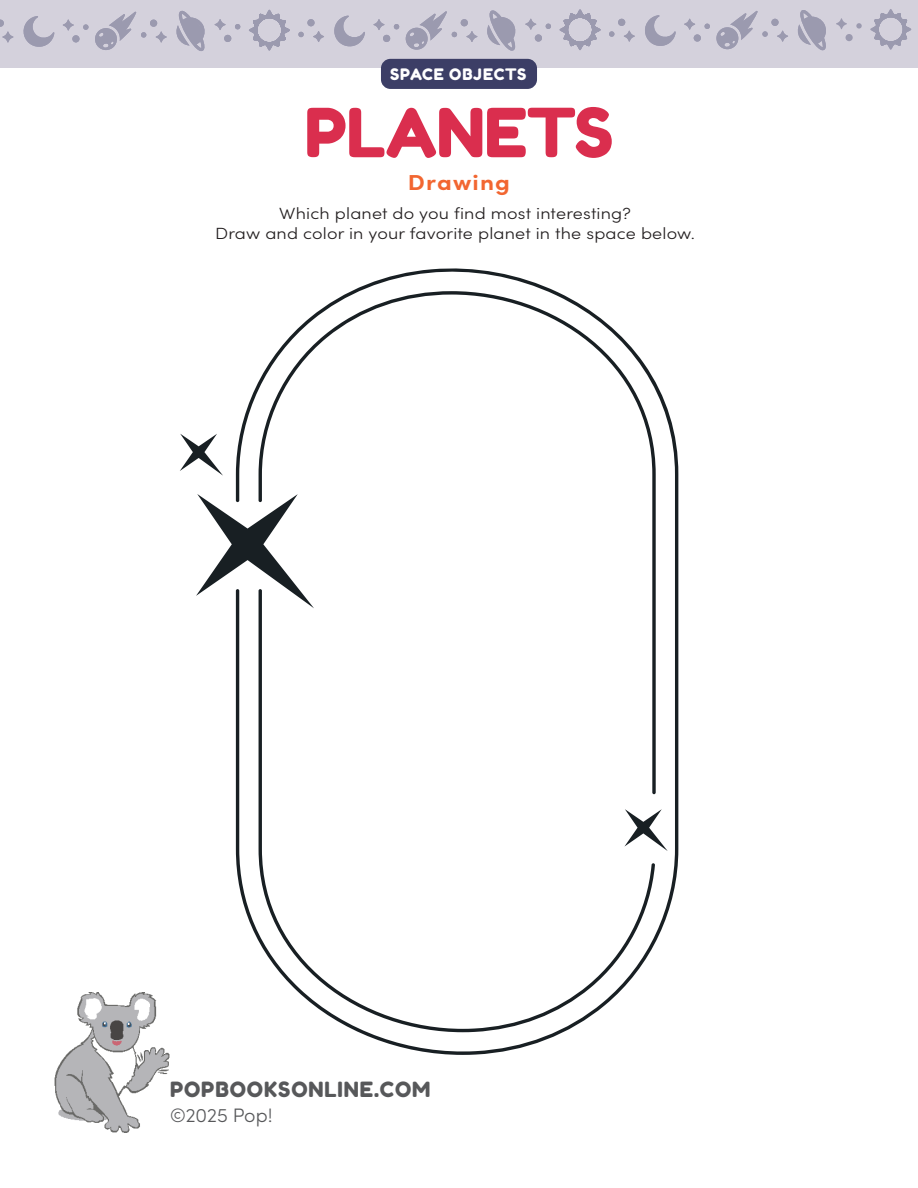
<style>
.page{position:relative;width:918px;height:1188px;background:#fff}
.page>*{position:absolute;margin:0;border:0;box-sizing:border-box;transform-origin:0 0}
.Book_Title{font:67.5px "Fredoka One";letter-spacing:-.01em;color:#da2e4e}
.Game_Type{font:700 21.75px "Sofia Pro";letter-spacing:.05em;color:#f26631;scale:1.11 1}
.Popbooksonline{font:21px "Fredoka One";letter-spacing:.04em;color:#57585a}
.Copyright{font:300 19.5px "Sofia Pro";color:#57585a}
.Directions{font:300 16.2px/19.5px "Sofia Pro";letter-spacing:.01em;color:#231f20;text-align:center;scale:1.11 1}
.t1{font:15.75px "Fredoka One";letter-spacing:.045em;color:#fff}
</style>
<div class="page">
<div style="left:0;top:0;width:918px;height:68px;background:#d4d1dc"></div>
<div style="left:846px;top:34px;width:7px;height:7px;background:#9b9aaf;border-radius:50%"></div>
<svg style="left:856px;top:23px;width:6px;height:6px"></svg>
<svg style="left:836px;top:18px;width:11px;height:11px"></svg>
<svg style="left:870px;top:9px;width:41px;height:41px;background:#c1bfcd"></svg>
<svg style="left:643px;top:15px;width:33px;height:32px"></svg>
<svg style="left:797px;top:10px;width:30px;height:40px"></svg>
<div style="left:771px;top:19px;width:8px;height:7px;background:#9b9aaf;border-radius:50%"></div>
<svg style="left:716px;top:10px;width:52px;height:39px;background:#c0bdcc"></svg>
<svg style="left:777px;top:31px;width:11px;height:11px"></svg>
<div style="left:618px;top:19px;width:7px;height:7px;background:#9b9aaf;border-radius:50%"></div>
<svg style="left:609px;top:31px;width:5px;height:6px"></svg>
<svg style="left:624px;top:31px;width:11px;height:11px"></svg>
<div style="left:694px;top:34px;width:7px;height:8px;background:#9b9aaf;border-radius:50%"></div>
<svg style="left:705px;top:24px;width:5px;height:5px"></svg>
<svg style="left:684px;top:19px;width:11px;height:11px"></svg>
<div style="left:535px;top:34px;width:7px;height:8px;background:#9b9aaf;border-radius:50%"></div>
<svg style="left:546px;top:24px;width:5px;height:5px"></svg>
<svg style="left:525px;top:19px;width:11px;height:11px"></svg>
<svg style="left:560px;top:9px;width:41px;height:41px;background:#c0becc"></svg>
<svg style="left:332px;top:16px;width:33px;height:31px"></svg>
<svg style="left:487px;top:10px;width:29px;height:41px"></svg>
<div style="left:461px;top:19px;width:7px;height:7px;background:#9b9aaf;border-radius:50%"></div>
<svg style="left:406px;top:11px;width:51px;height:39px;background:#bfbdcc"></svg>
<svg style="left:466px;top:31px;width:12px;height:11px"></svg>
<div style="left:307px;top:19px;width:8px;height:7px;background:#9b9aaf;border-radius:50%"></div>
<svg style="left:298px;top:32px;width:6px;height:5px"></svg>
<svg style="left:313px;top:31px;width:11px;height:11px"></svg>
<div style="left:383px;top:35px;width:7px;height:7px;background:#9b9aaf;border-radius:50%"></div>
<svg style="left:394px;top:24px;width:5px;height:5px"></svg>
<svg style="left:373px;top:19px;width:12px;height:11px"></svg>
<div style="left:224px;top:35px;width:7px;height:7px;background:#9b9aaf;border-radius:50%"></div>
<svg style="left:235px;top:24px;width:5px;height:5px"></svg>
<svg style="left:214px;top:19px;width:12px;height:11px"></svg>
<svg style="left:249px;top:10px;width:41px;height:41px;background:#c0becc"></svg>
<svg style="left:22px;top:16px;width:32px;height:32px"></svg>
<svg style="left:176px;top:11px;width:29px;height:40px"></svg>
<div style="left:150px;top:20px;width:7px;height:7px;background:#9b9aaf;border-radius:50%"></div>
<svg style="left:95px;top:11px;width:51px;height:39px;background:#bfbdcc"></svg>
<svg style="left:156px;top:31px;width:11px;height:12px"></svg>
<svg style="left:0;top:20px;width:14px;height:23px"></svg>
<div style="left:72px;top:35px;width:8px;height:7px;background:#9b9aaf;border-radius:50%"></div>
<svg style="left:83px;top:24px;width:6px;height:6px"></svg>
<svg style="left:63px;top:19px;width:11px;height:12px"></svg>
<div style="left:381px;top:59px;width:156px;height:30px;background:#3c3e66;border-radius:9px"></div>
<img style="left:54px;top:992px;width:115px;height:141px">
<svg style="left:196px;top:494px;width:40px;height:114px"></svg>
<svg style="left:180px;top:434px;width:43px;height:42px"></svg>
<svg style="left:236px;top:268px;width:442px;height:787px"></svg>
<svg style="left:259px;top:291px;width:397px;height:503px"></svg>
<svg style="left:259px;top:589px;width:396px;height:443px"></svg>
<p class="t1" style="left:390px;top:65px;width:138px">SPACE OBJECTS</p>
<p class="Book_Title" style="left:305px;top:92px;width:310px">PLANETS</p>
<p class="Game_Type" style="left:408px;top:166px;width:94px">Drawing</p>
<p class="Directions" style="left:215px;top:203px;width:434px">Which planet do you find most interesting?<br>Draw and color in your favorite planet in the space below.</p>
<p class="Popbooksonline" style="left:170px;top:1077px;width:262px">POPBOOKSONLINE.COM</p>
<p class="Copyright" style="left:170px;top:1101px;width:104px">©2025 Pop!</p>
</div>
